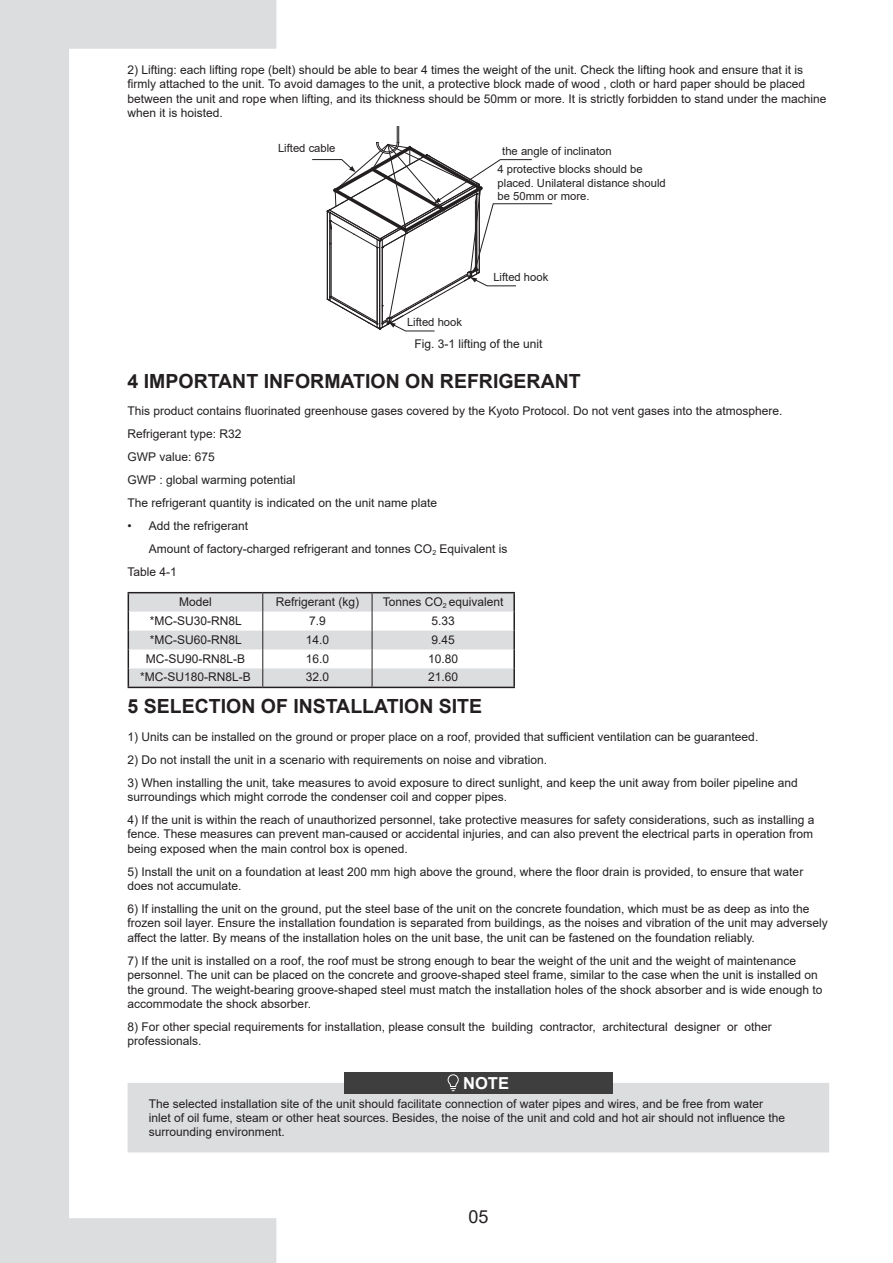
<style>
.page{position:relative;width:893px;height:1263px;background:#fff}
.page>*{position:absolute;margin:0;border:0;box-sizing:border-box;transform-origin:0 0}
.目录1{font:700 19.5px "Arial";color:#231f20}
.t1{font:18px "Arial";color:#231f20}
.t2{font:700 16.5px "Arial";color:#fff}
.段落样式1{font:12px/14.4px "Arial";color:#231f20}
.灰框的字_8_5_5{font:12px/14.4px "Arial";color:#231f20}
.t3{font:11.25px/13.5px "Arial";color:#231f20}
</style>
<div class="page">
<svg style="left:0;top:0;width:276px;height:1263px"></svg>
<svg style="left:312px;top:126px;width:240px;height:205px"></svg>
<hr style="left:128px;top:592px;width:135px;height:1px;background:#231f20">
<hr style="left:263px;top:592px;width:109px;height:1px;background:#231f20">
<hr style="left:372px;top:592px;width:143px;height:1px;background:#231f20">
<svg style="left:128px;top:593px;width:387px;height:94px"></svg>
<hr style="left:128px;top:687px;width:135px;height:1px;background:#231f20">
<hr style="left:263px;top:687px;width:109px;height:1px;background:#231f20">
<hr style="left:372px;top:687px;width:143px;height:1px;background:#231f20">
<div style="left:128px;top:1083px;width:701px;height:69px;background:#dcdddf"></div>
<div style="left:344px;top:1072px;width:268px;height:21px;background:#3e3e3f"></div>
<svg style="left:447px;top:1074px;width:12px;height:17px"></svg>
<p class="段落样式1" style="left:128px;top:63px;width:700px">2) Lifting: each lifting rope (belt) should be able to bear 4 times the weight of the unit. Check the lifting hook and ensure that it is firmly attached to the unit. To avoid damages to the unit, a protective block made of wood , cloth or hard paper should be placed between the unit and rope when lifting, and its thickness should be 50mm or more. It is strictly forbidden to stand under the machine when it is hoisted.</p>
<p class="t3" style="left:278px;top:141px;width:59px">Lifted cable</p>
<p class="t3" style="left:502px;top:144px;width:111px">the angle of inclinaton</p>
<p class="t3" style="left:498px;top:162px;width:170px">4 protective blocks should be placed. Unilateral distance should be 50mm or more.</p>
<p class="t3" style="left:493px;top:270px;width:57px">Lifted hook</p>
<p class="t3" style="left:407px;top:315px;width:57px">Lifted hook</p>
<p class="段落样式1" style="left:414px;top:337px;width:130px">Fig. 3-1 lifting of the unit</p>
<p class="目录1" style="left:128px;top:367px;width:455px">4 IMPORTANT INFORMATION ON REFRIGERANT</p>
<p class="段落样式1" style="left:128px;top:404px;width:657px">This product contains fluorinated greenhouse gases covered by the Kyoto Protocol. Do not vent gases into the atmosphere.</p>
<p class="段落样式1" style="left:128px;top:427px;width:116px">Refrigerant type: R32</p>
<p class="段落样式1" style="left:128px;top:450px;width:89px">GWP value: 675</p>
<p class="段落样式1" style="left:128px;top:473px;width:169px">GWP : global warming potential</p>
<p class="段落样式1" style="left:128px;top:495px;width:311px">The refrigerant quantity is indicated on the unit name plate</p>
<p class="段落样式1" style="left:128px;top:518px;width:122px">• Add the refrigerant</p>
<p class="段落样式1" style="left:149px;top:541px;width:360px">Amount of factory-charged refrigerant and tonnes CO<sub>2</sub> Equivalent is</p>
<p class="段落样式1" style="left:128px;top:564px;width:51px">Table 4-1</p>
<p class="段落样式1" style="left:179px;top:594px;width:34px">Model</p>
<p class="段落样式1" style="left:276px;top:594px;width:85px">Refrigerant (kg)</p>
<p class="段落样式1" style="left:383px;top:594px;width:122px">Tonnes CO<sub>2</sub> equivalent</p>
<p class="段落样式1" style="left:150px;top:613px;width:94px">*MC-SU30-RN8L</p>
<p class="段落样式1" style="left:309px;top:613px;width:18px">7.9</p>
<p class="段落样式1" style="left:431px;top:613px;width:25px">5.33</p>
<p class="段落样式1" style="left:150px;top:632px;width:94px">*MC-SU60-RN8L</p>
<p class="段落样式1" style="left:306px;top:632px;width:25px">14.0</p>
<p class="段落样式1" style="left:431px;top:632px;width:25px">9.45</p>
<p class="段落样式1" style="left:146px;top:651px;width:101px">MC-SU90-RN8L-B</p>
<p class="段落样式1" style="left:306px;top:651px;width:25px">16.0</p>
<p class="段落样式1" style="left:428px;top:651px;width:32px">10.80</p>
<p class="段落样式1" style="left:140px;top:670px;width:112px">*MC-SU180-RN8L-B</p>
<p class="段落样式1" style="left:306px;top:670px;width:25px">32.0</p>
<p class="段落样式1" style="left:428px;top:670px;width:32px">21.60</p>
<p class="目录1" style="left:128px;top:693px;width:356px">5 SELECTION OF INSTALLATION SITE</p>
<p class="段落样式1" style="left:128px;top:729px;width:632px">1) Units can be installed on the ground or proper place on a roof, provided that sufficient ventilation can be guaranteed.</p>
<p class="段落样式1" style="left:128px;top:752px;width:421px">2) Do not install the unit in a scenario with requirements on noise and vibration.</p>
<p class="段落样式1" style="left:128px;top:775px;width:672px">3) When installing the unit, take measures to avoid exposure to direct sunlight, and keep the unit away from boiler pipeline and surroundings which might corrode the condenser coil and copper pipes.</p>
<p class="段落样式1" style="left:128px;top:812px;width:688px">4) If the unit is within the reach of unauthorized personnel, take protective measures for safety considerations, such as installing a fence. These measures can prevent man-caused or accidental injuries, and can also prevent the electrical parts in operation from being exposed when the main control box is opened.</p>
<p class="段落样式1" style="left:128px;top:864px;width:677px">5) Install the unit on a foundation at least 200 mm high above the ground, where the floor drain is provided, to ensure that water does not accumulate.</p>
<p class="段落样式1" style="left:128px;top:901px;width:702px">6) If installing the unit on the ground, put the steel base of the unit on the concrete foundation, which must be as deep as into the frozen soil layer. Ensure the installation foundation is separated from buildings, as the noises and vibration of the unit may adversely affect the latter. By means of the installation holes on the unit base, the unit can be fastened on the foundation reliably.</p>
<p class="段落样式1" style="left:128px;top:953px;width:696px">7) If the unit is installed on a roof, the roof must be strong enough to bear the weight of the unit and the weight of maintenance personnel. The unit can be placed on the concrete and groove-shaped steel frame, similar to the case when the unit is installed on the ground. The weight-bearing groove-shaped steel must match the installation holes of the shock absorber and is wide enough to accommodate the shock absorber.</p>
<p class="段落样式1" style="left:128px;top:1019px;width:646px">8) For other special requirements for installation, please consult the building contractor, architectural designer or other professionals.</p>
<p class="t2" style="left:463px;top:1071px;width:47px">NOTE</p>
<p class="灰框的字_8_5_5" style="left:149px;top:1096px;width:638px">The selected installation site of the unit should facilitate connection of water pipes and wires, and be free from water inlet of oil fume, steam or other heat sources. Besides, the noise of the unit and cold and hot air should not influence the surrounding environment.</p>
<h2 class="t1" style="left:468px;top:1204px;width:22px">05</h2>
</div>
